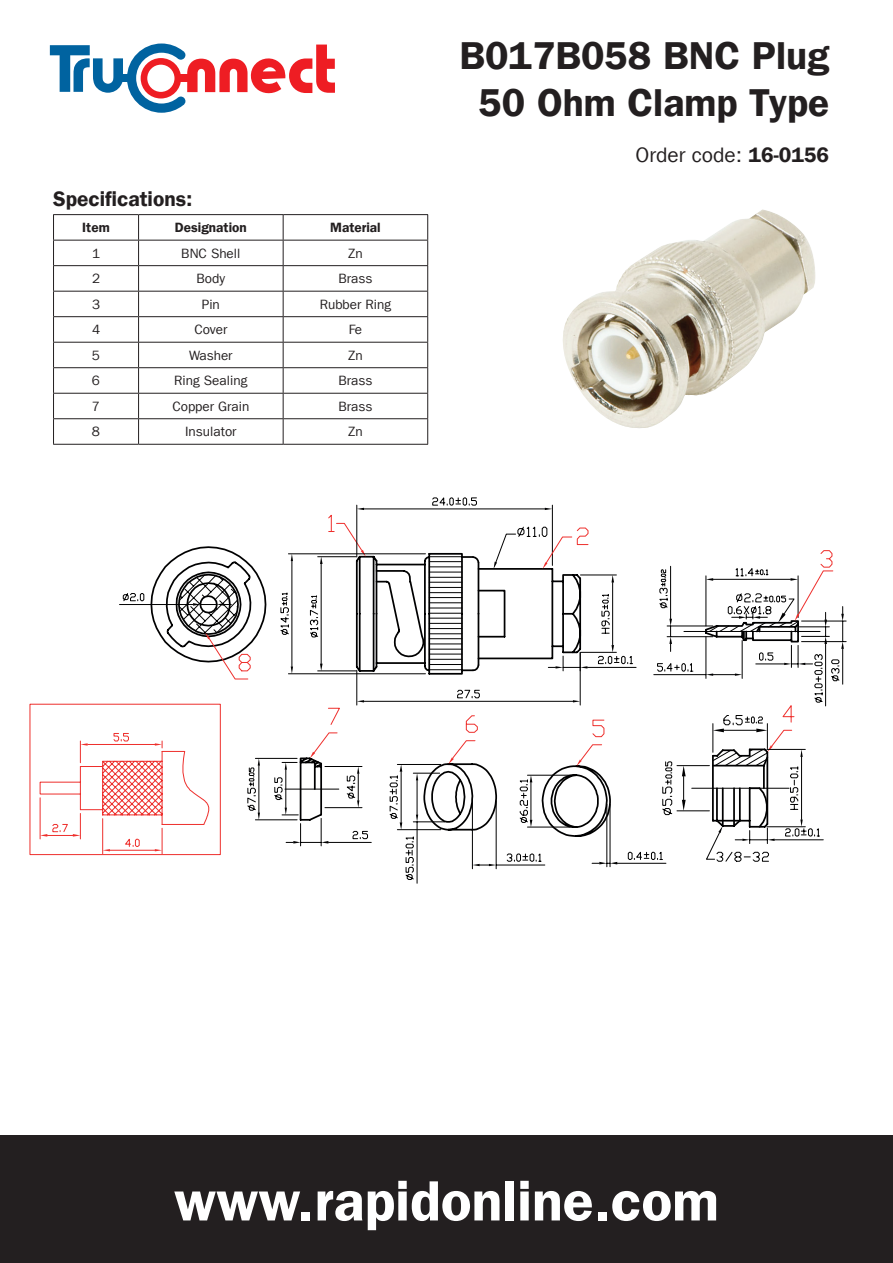
<style>
.page{position:relative;width:893px;height:1263px;background:#fff}
.page>*{position:absolute;margin:0;border:0;box-sizing:border-box;transform-origin:0 0}
.t1{font:57px "Franklin Gothic LT Com Dm";color:#fff}
.t2{font:39px/46.5px "Franklin Gothic LT Com Dm";color:#231f20;text-align:center}
.t3{font:21px "Franklin Gothic LT Com";color:#231f20}
.t4{font:21px "Franklin Gothic LT Com Dm";color:#231f20}
.t5{font:13.5px "Franklin Gothic LT Com";color:#231f20}
.t6{font:13.5px "Franklin Gothic LT Com Dm";color:#231f20}
.s1{font-family:"Franklin Gothic LT Com Dm"}
</style>
<div class="page">
<div style="left:0;top:1135px;width:893px;height:128px;background:#231f20"></div>
<svg style="left:50px;top:44px;width:285px;height:69px"></svg>
<div style="left:121px;top:75px;width:9px;height:7px;background:#0063a0"></div>
<div style="left:179px;top:75px;width:10px;height:7px;background:#ee1d23"></div>
<div style="left:141px;top:58px;width:40px;height:40px;border:7px solid #ee1d23;border-radius:50%"></div>
<img style="left:563px;top:209px;width:253px;height:219px">
<svg style="left:30px;top:497px;width:817px;height:387px"></svg>
<hr style="left:53px;top:214px;width:86px;height:1px;background:#231f20">
<hr style="left:139px;top:214px;width:144px;height:1px;background:#231f20">
<hr style="left:283px;top:214px;width:145px;height:1px;background:#231f20">
<hr style="left:53px;top:240px;width:86px;height:1px;background:#231f20">
<hr style="left:139px;top:240px;width:144px;height:1px;background:#231f20">
<hr style="left:283px;top:240px;width:145px;height:1px;background:#231f20">
<hr style="left:53px;top:265px;width:86px;height:1px;background:#231f20">
<hr style="left:139px;top:265px;width:144px;height:1px;background:#231f20">
<hr style="left:283px;top:265px;width:145px;height:1px;background:#231f20">
<hr style="left:53px;top:291px;width:86px;height:1px;background:#231f20">
<hr style="left:139px;top:291px;width:144px;height:1px;background:#231f20">
<hr style="left:283px;top:291px;width:145px;height:1px;background:#231f20">
<hr style="left:53px;top:316px;width:86px;height:1px;background:#231f20">
<hr style="left:139px;top:316px;width:144px;height:1px;background:#231f20">
<hr style="left:283px;top:316px;width:145px;height:1px;background:#231f20">
<hr style="left:53px;top:342px;width:86px;height:1px;background:#231f20">
<hr style="left:139px;top:342px;width:144px;height:1px;background:#231f20">
<hr style="left:283px;top:342px;width:145px;height:1px;background:#231f20">
<hr style="left:53px;top:367px;width:86px;height:1px;background:#231f20">
<hr style="left:139px;top:367px;width:144px;height:1px;background:#231f20">
<hr style="left:283px;top:367px;width:145px;height:1px;background:#231f20">
<hr style="left:53px;top:393px;width:86px;height:1px;background:#231f20">
<hr style="left:139px;top:393px;width:144px;height:1px;background:#231f20">
<hr style="left:283px;top:393px;width:145px;height:1px;background:#231f20">
<hr style="left:53px;top:418px;width:86px;height:1px;background:#231f20">
<svg style="left:53px;top:215px;width:1px;height:229px"></svg>
<hr style="left:139px;top:418px;width:144px;height:1px;background:#231f20">
<svg style="left:138px;top:215px;width:1px;height:229px"></svg>
<hr style="left:283px;top:418px;width:145px;height:1px;background:#231f20">
<svg style="left:283px;top:215px;width:1px;height:229px"></svg>
<svg style="left:427px;top:215px;width:1px;height:229px"></svg>
<hr style="left:53px;top:444px;width:86px;height:1px;background:#231f20">
<hr style="left:139px;top:444px;width:144px;height:1px;background:#231f20">
<hr style="left:283px;top:444px;width:145px;height:1px;background:#231f20">
<h3 class="t4" style="left:53px;top:186px;width:141px">Specifications:</h3>
<p class="t6" style="left:82px;top:219px;width:29px">Item</p>
<p class="t6" style="left:175px;top:219px;width:73px">Designation</p>
<p class="t6" style="left:330px;top:219px;width:52px">Material</p>
<p class="t5" style="left:92px;top:245px;width:10px">1</p>
<p class="t5" style="left:181px;top:245px;width:61px">BNC Shell</p>
<p class="t5" style="left:348px;top:245px;width:16px">Zn</p>
<p class="t5" style="left:92px;top:271px;width:10px">2</p>
<p class="t5" style="left:197px;top:271px;width:30px">Body</p>
<p class="t5" style="left:338px;top:271px;width:36px">Brass</p>
<p class="t5" style="left:92px;top:296px;width:10px">3</p>
<p class="t5" style="left:202px;top:296px;width:20px">Pin</p>
<p class="t5" style="left:320px;top:296px;width:73px">Rubber Ring</p>
<p class="t5" style="left:92px;top:322px;width:10px">4</p>
<p class="t5" style="left:194px;top:322px;width:35px">Cover</p>
<p class="t5" style="left:349px;top:322px;width:15px">Fe</p>
<p class="t5" style="left:92px;top:347px;width:10px">5</p>
<p class="t5" style="left:189px;top:347px;width:45px">Washer</p>
<p class="t5" style="left:348px;top:347px;width:16px">Zn</p>
<p class="t5" style="left:92px;top:373px;width:10px">6</p>
<p class="t5" style="left:174px;top:373px;width:75px">Ring Sealing</p>
<p class="t5" style="left:338px;top:373px;width:36px">Brass</p>
<p class="t5" style="left:92px;top:398px;width:10px">7</p>
<p class="t5" style="left:172px;top:398px;width:78px">Copper Grain</p>
<p class="t5" style="left:338px;top:398px;width:36px">Brass</p>
<p class="t5" style="left:92px;top:424px;width:10px">8</p>
<p class="t5" style="left:185px;top:424px;width:53px">Insulator</p>
<p class="t5" style="left:348px;top:424px;width:16px">Zn</p>
<h2 class="t2" style="left:459px;top:33px;width:371px">B017B058 BNC Plug<br>50 Ohm Clamp Type</h2>
<h3 class="t3" style="left:636px;top:143px;width:195px">Order code: <span class="s1">16-0156</span></h3>
<h1 class="t1" style="left:174px;top:1167px;width:546px">www.rapidonline.com</h1>
</div>
